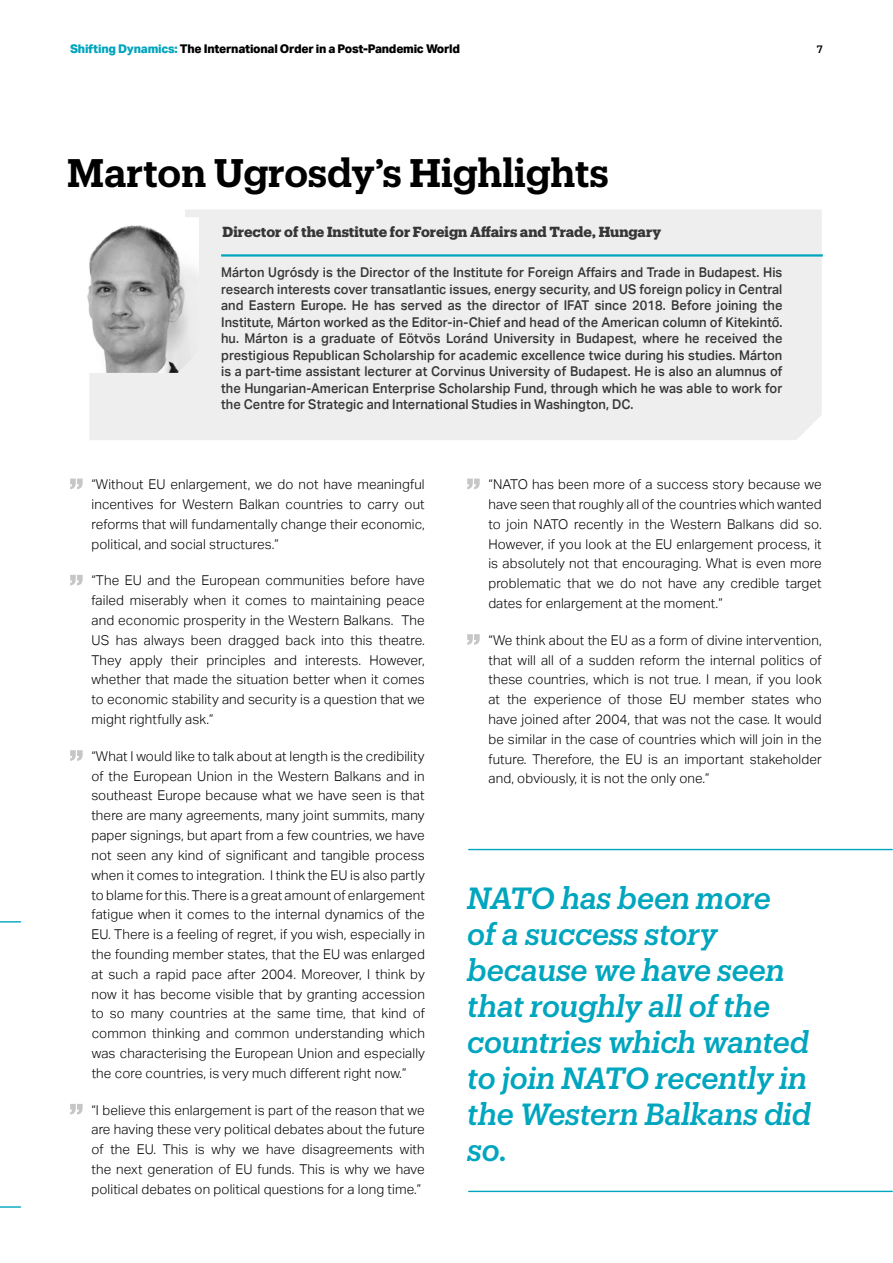
<style>
.page{position:relative;width:893px;height:1263px;background:#fff}
.page>*{position:absolute;margin:0;border:0;box-sizing:border-box;transform-origin:0 0}
.t1{font:600 39px "Produkt";letter-spacing:-.005em;color:#000}
.t2{font:italic 500 30px/36px "Produkt";letter-spacing:-.005em;color:#00a5be}
.t3{font:700 14.25px "Produkt";color:#373636}
.t4{font:300 13.5px/19.8px "Aktiv Grotesk";letter-spacing:.01em;color:#000;text-align:justify}
.t5{font:500 13.5px/16.5px "Aktiv Grotesk";letter-spacing:.005em;color:#373636;text-align:justify;scale:.95 1}
.t6{font:800 12px "Aktiv Grotesk";letter-spacing:-.02em;color:#000}
.t7{font:500 10.5px "Produkt";color:#000}
.s1{color:#00a5be}
</style>
<div class="page">
<svg style="left:0;top:921px;width:21px;height:1px"></svg>
<hr style="left:0;top:1206px;width:21px;height:2px;background:#00a5be">
<svg style="left:70px;top:479px;width:13px;height:10px"></svg>
<svg style="left:70px;top:575px;width:13px;height:10px"></svg>
<svg style="left:70px;top:750px;width:13px;height:11px"></svg>
<svg style="left:70px;top:1104px;width:13px;height:10px"></svg>
<svg style="left:467px;top:479px;width:13px;height:10px"></svg>
<svg style="left:467px;top:634px;width:13px;height:11px"></svg>
<div style="left:89px;top:210px;width:733px;height:230px;background:#eee"></div>
<hr style="left:221px;top:254px;width:602px;height:3px;background:#00a5be">
<div style="left:43px;top:202px;width:142px;height:160px;background:#fff"></div>
<img style="left:87px;top:217px;width:112px;height:156px">
<hr style="left:469px;top:849px;width:423px;height:1px;background:#00a5be">
<hr style="left:469px;top:1191px;width:423px;height:1px;background:#00a5be">
<p class="t6" style="left:70px;top:41px;width:391px"><span class="s1">Shifting Dynamics:</span> The International Order in a Post-Pandemic World</p>
<p class="t7" style="left:817px;top:42px;width:7px">7</p>
<h1 class="t1" style="left:67px;top:145px;width:543px">Marton Ugrosdy’s Highlights</h1>
<p class="t3" style="left:223px;top:222px;width:440px">Director of the Institute for Foreign Affairs and Trade, Hungary</p>
<p class="t5" style="left:221px;top:264px;width:592px">Márton Ugrósdy is the Director of the Institute for Foreign Affairs and Trade in Budapest. His research interests cover transatlantic issues, energy security, and US foreign policy in Central and Eastern Europe. He has served as the director of IFAT since 2018. Before joining the Institute, Márton worked as the Editor-in-Chief and head of the American column of Kitekintő. hu. Márton is a graduate of Eötvös Loránd University in Budapest, where he received the prestigious Republican Scholarship for academic excellence twice during his studies. Márton is a part-time assistant lecturer at Corvinus University of Budapest. He is also an alumnus of the Hungarian-American Enterprise Scholarship Fund, through which he was able to work for the Centre for Strategic and International Studies in Washington, DC.</p>
<p class="t4" style="left:91px;top:475px;width:335px">“Without EU enlargement, we do not have meaningful incentives for Western Balkan countries to carry out reforms that will fundamentally change their economic, political, and social structures.”</p>
<p class="t4" style="left:91px;top:571px;width:335px">“The EU and the European communities before have failed miserably when it comes to maintaining peace and economic prosperity in the Western Balkans. The US has always been dragged back into this theatre.<br>They apply their principles and interests. However, whether that made the situation better when it comes to economic stability and security is a question that we might rightfully ask.”</p>
<p class="t4" style="left:91px;top:746px;width:335px">“What I would like to talk about at length is the credibility of the European Union in the Western Balkans and in southeast Europe because what we have seen is that there are many agreements, many joint summits, many paper signings, but apart from a few countries, we have not seen any kind of significant and tangible process when it comes to integration. I think the EU is also partly to blame for this. There is a great amount of enlargement fatigue when it comes to the internal dynamics of the EU. There is a feeling of regret, if you wish, especially in the founding member states, that the EU was enlarged at such a rapid pace after 2004. Moreover, I think by now it has become visible that by granting accession to so many countries at the same time, that kind of common thinking and common understanding which was characterising the European Union and especially the core countries, is very much different right now.”</p>
<p class="t4" style="left:91px;top:1100px;width:335px">“I believe this enlargement is part of the reason that we are having these very political debates about the future of the EU. This is why we have disagreements with the next generation of EU funds. This is why we have political debates on political questions for a long time.”</p>
<p class="t4" style="left:488px;top:475px;width:335px">“NATO has been more of a success story because we have seen that roughly all of the countries which wanted to join NATO recently in the Western Balkans did so.<br>However, if you look at the EU enlargement process, it is absolutely not that encouraging. What is even more problematic that we do not have any credible target dates for enlargement at the moment.”</p>
<p class="t4" style="left:488px;top:630px;width:335px">“We think about the EU as a form of divine intervention, that will all of a sudden reform the internal politics of these countries, which is not true. I mean, if you look at the experience of those EU member states who have joined after 2004, that was not the case. It would be similar in the case of countries which will join in the future. Therefore, the EU is an important stakeholder and, obviously, it is not the only one.”</p>
<h2 class="t2" style="left:467px;top:878px;width:345px">NATO has been more<br>of a success story because we have seen that roughly all of the countries which wanted to join NATO recently in the Western Balkans did so.</h2>
</div>
